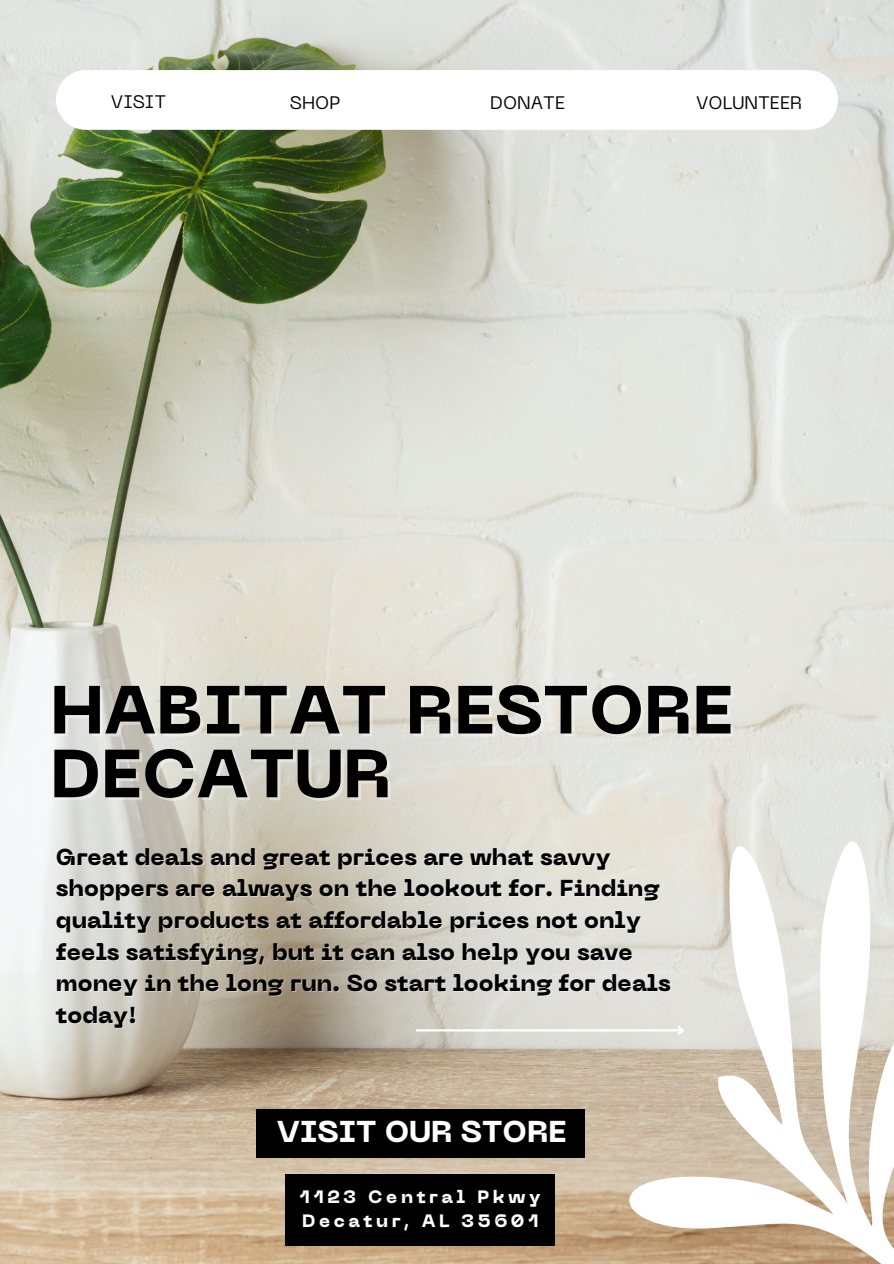
<style>
.page{position:relative;width:894px;height:1264px;background:#fff}
.page>*{position:absolute;margin:0;border:0;box-sizing:border-box;transform-origin:0 0}
.t1{font:800 67.5px "PP Neue Machina";color:#000}
.t2{font:800 30px "PP Neue Machina";color:#fff}
.t3{font:800 22.95px/31.5px "PP Neue Machina";color:#000}
.t4{font:18px "PP Neue Machina";color:#000}
.t5{font:800 17.85px "PP Neue Machina";letter-spacing:.2em;color:#fff}
</style>
<div class="page">
<img style="left:0;top:0;width:893px;height:1263px">
<hr style="left:416px;top:1029px;width:267px;height:2px;background:#fff">
<svg style="left:591px;top:810px;width:302px;height:453px"></svg>
<svg style="left:56px;top:70px;width:781px;height:60px"></svg>
<div style="left:256px;top:1108px;width:328px;height:49px;background:#000"></div>
<div style="left:285px;top:1174px;width:270px;height:72px;background:#000"></div>
<h4 class="t4" style="left:111px;top:95px;width:57px">VISIT</h4>
<h1 class="t4" style="left:290px;top:96px;width:52px">SHOP</h1>
<p class="t4" style="left:490px;top:96px;width:76px">DONATE</p>
<h3 class="t4" style="left:696px;top:96px;width:107px">VOLUNTEER</h3>
<h2 class="t1" style="left:50px;top:683px;width:684px">HABITAT RESTORE</h2>
<p class="t1" style="left:50px;top:747px;width:343px">DECATUR</p>
<p class="t3" style="left:56px;top:843px;width:616px">Great deals and great prices are what savvy shoppers are always on the lookout for. Finding quality products at affordable prices not only feels satisfying, but it can also help you save money in the long run. So start looking for deals today!</p>
<h4 class="t2" style="left:277px;top:1119px;width:291px">VISIT OUR STORE</h4>
<h4 class="t5" style="left:299px;top:1189px;width:243px">1123 Central Pkwy</h4>
<h4 class="t5" style="left:302px;top:1214px;width:238px">Decatur, AL 35601</h4>
</div>
